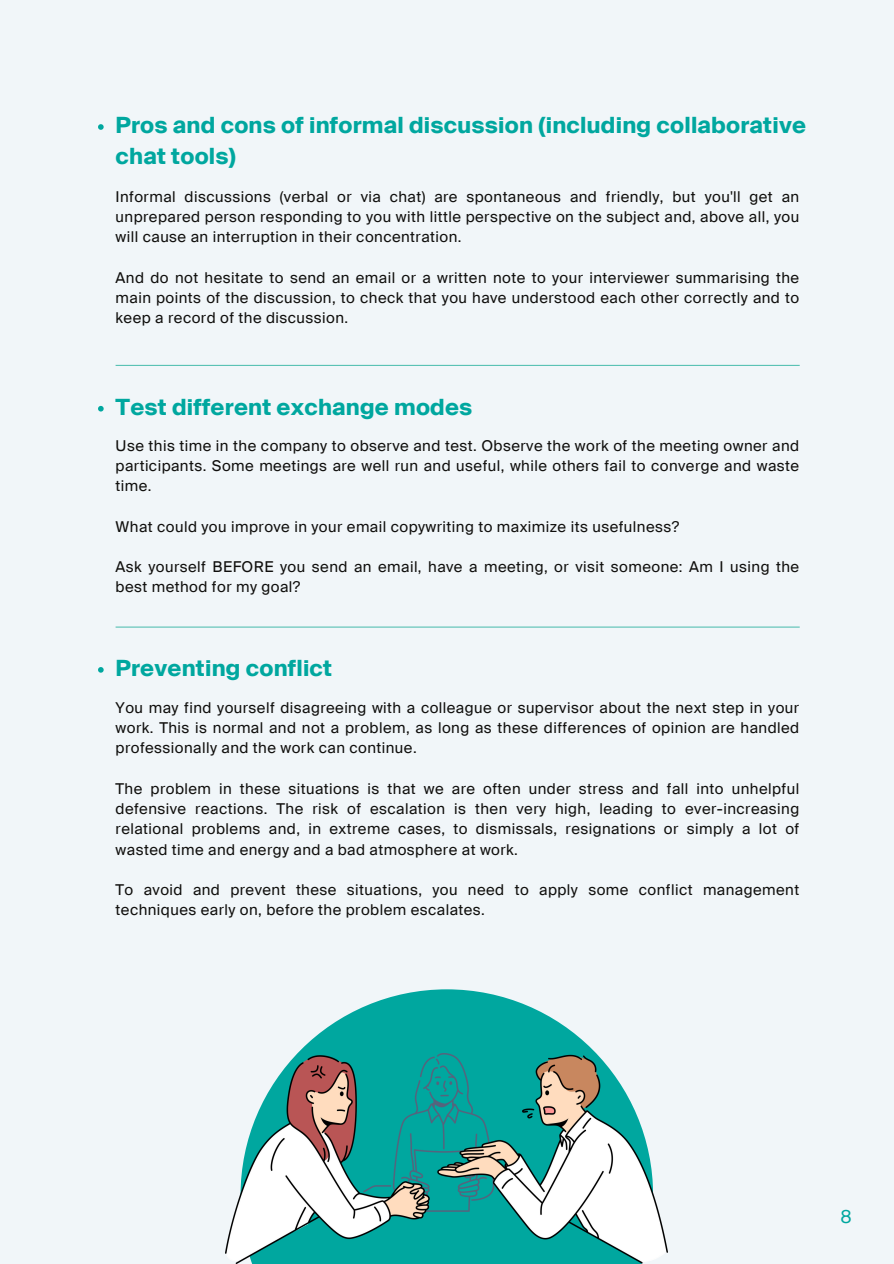
<style>
.page{position:relative;width:894px;height:1264px;background:#fff}
.page>*{position:absolute;margin:0;border:0;box-sizing:border-box;transform-origin:0 0}
.t1{font:700 22.5px/30.3px "Suisse Intl EPFL";letter-spacing:.01em;color:#00a79f}
.t2{font:18px "Suisse Intl EPFL";color:#00a79f}
.t3{font:15px/20.2px "Suisse Intl EPFL";letter-spacing:.03em;color:#100f0d;text-align:justify}
</style>
<div class="page">
<div style="left:0;top:0;width:893px;height:1263px;background:#f1f6f9"></div>
<hr style="left:115px;top:365px;width:684px;height:1px;background:#59c1b4">
<hr style="left:115px;top:626px;width:684px;height:1px;background:#59c1b4">
<svg style="left:298px;top:989px;width:298px;height:64px;fill:#00a79f"></svg>
<img style="left:225px;top:1053px;width:442px;height:210px">
<svg style="left:98px;top:124px;width:6px;height:6px"></svg>
<svg style="left:98px;top:406px;width:6px;height:5px"></svg>
<svg style="left:98px;top:667px;width:6px;height:5px"></svg>
<p class="t1" style="left:115px;top:112px;width:691px">Pros and cons of informal discussion (including collaborative chat tools)</p>
<p class="t3" style="left:115px;top:187px;width:685px">Informal discussions (verbal or via chat) are spontaneous and friendly, but you'll get an unprepared person responding to you with little perspective on the subject and, above all, you will cause an interruption in their concentration.</p>
<h1 class="t3" style="left:115px;top:268px;width:685px">And do not hesitate to send an email or a written note to your interviewer summarising the main points of the discussion, to check that you have understood each other correctly and to keep a record of the discussion.</h1>
<p class="t1" style="left:115px;top:393px;width:358px">Test different exchange modes</p>
<h1 class="t3" style="left:115px;top:436px;width:685px">Use this time in the company to observe and test. Observe the work of the meeting owner and participants. Some meetings are well run and useful, while others fail to converge and waste time.</h1>
<p class="t3" style="left:115px;top:517px;width:565px">What could you improve in your email copywriting to maximize its usefulness?</p>
<p class="t3" style="left:115px;top:558px;width:685px">Ask yourself BEFORE you send an email, have a meeting, or visit someone: Am I using the best method for my goal?</p>
<p class="t1" style="left:115px;top:655px;width:218px">Preventing conflict</p>
<p class="t3" style="left:115px;top:698px;width:685px">You may find yourself disagreeing with a colleague or supervisor about the next step in your work. This is normal and not a problem, as long as these differences of opinion are handled professionally and the work can continue.</p>
<p class="t3" style="left:115px;top:779px;width:685px">The problem in these situations is that we are often under stress and fall into unhelpful defensive reactions. The risk of escalation is then very high, leading to ever-increasing relational problems and, in extreme cases, to dismissals, resignations or simply a lot of wasted time and energy and a bad atmosphere at work.</p>
<p class="t3" style="left:115px;top:880px;width:685px">To avoid and prevent these situations, you need to apply some conflict management techniques early on, before the problem escalates.</p>
<p class="t2" style="left:840px;top:1208px;width:13px">8</p>
</div>
